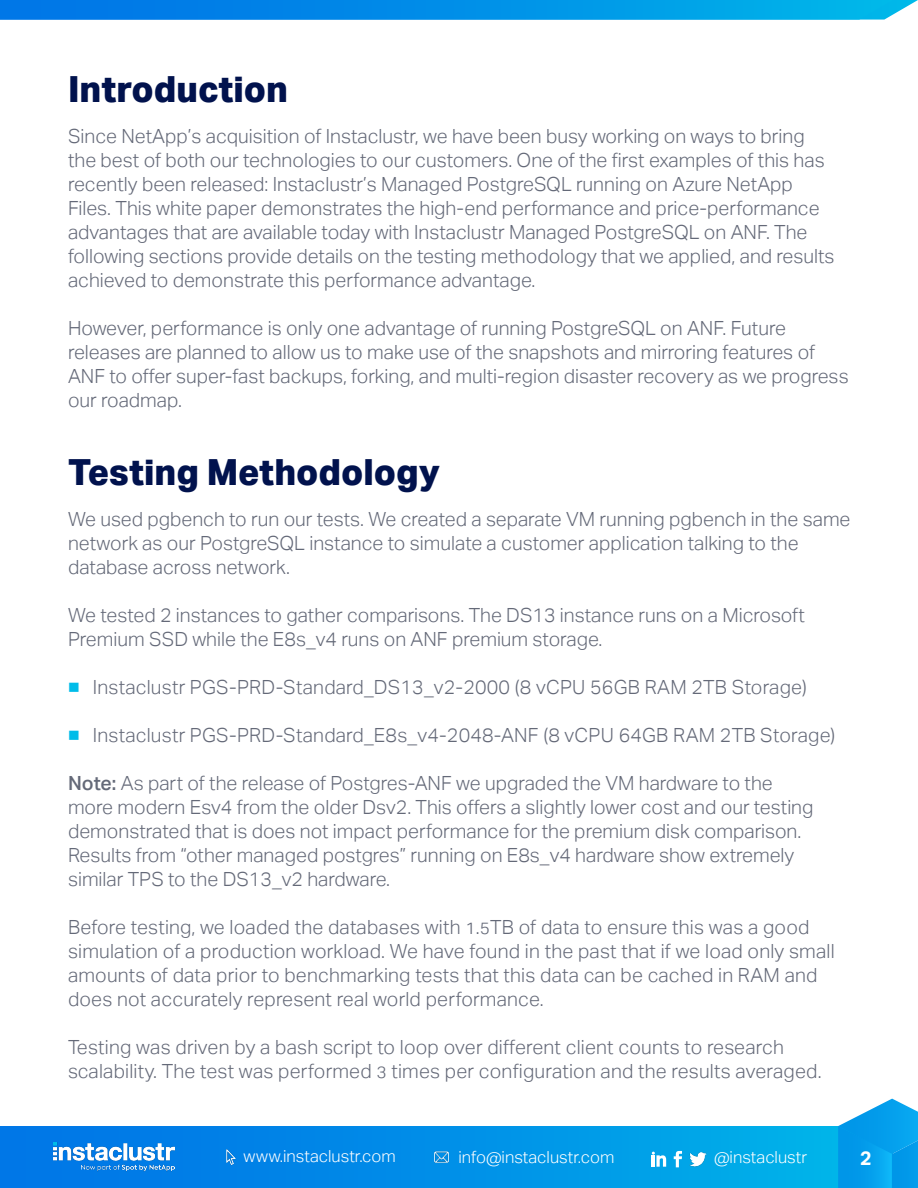
<style>
.page{position:relative;width:918px;height:1188px;background:#fff}
.page>*{position:absolute;margin:0;border:0;box-sizing:border-box;transform-origin:0 0}
.t1{font:800 36px "Aktiv Grotesk";color:#01124d}
.t2{font:300 19.5px/24px "Aktiv Grotesk";color:#646978}
.t3{font:700 19.5px "Aktiv Grotesk";color:#fff}
.t4{font:300 16.65px "Aktiv Grotesk";color:#fff}
.s1{color:#00bce9}
.s2{font-weight:500}
</style>
<div class="page">
<div style="left:0;top:1127px;width:892px;height:61px;background:linear-gradient(to right,#0070e7,#00b4e9)"></div>
<img style="left:433px;top:1149px;width:17px;height:16px">
<img style="left:223px;top:1149px;width:16px;height:16px">
<img style="left:690px;top:1151px;width:16px;height:16px">
<svg style="left:674px;top:1151px;width:8px;height:16px"></svg>
<svg style="left:652px;top:1152px;width:14px;height:15px"></svg>
<svg style="left:838px;top:1099px;width:80px;height:89px;background:#22a9ee"></svg>
<img style="left:54px;top:1142px;width:120px;height:30px">
<svg style="left:0;top:0;width:918px;height:20px;background:#0794e8"></svg>
<h1 class="t1" style="left:68px;top:69px;width:221px">Introduction</h1>
<p class="t2" style="left:68px;top:125px;width:768px">Since NetApp’s acquisition of Instaclustr, we have been busy working on ways to bring the best of both our technologies to our customers. One of the first examples of this has recently been released: Instaclustr’s Managed PostgreSQL running on Azure NetApp Files. This white paper demonstrates the high-end performance and price-performance advantages that are available today with Instaclustr Managed PostgreSQL on ANF. The following sections provide details on the testing methodology that we applied, and results achieved to demonstrate this performance advantage.</p>
<p class="t2" style="left:68px;top:317px;width:782px">However, performance is only one advantage of running PostgreSQL on ANF. Future releases are planned to allow us to make use of the snapshots and mirroring features of ANF to offer super-fast backups, forking, and multi-region disaster recovery as we progress our roadmap.</p>
<h1 class="t1" style="left:68px;top:451px;width:373px">Testing Methodology</h1>
<p class="t2" style="left:68px;top:507px;width:784px">We used pgbench to run our tests. We created a separate VM running pgbench in the same network as our PostgreSQL instance to simulate a customer application talking to the database across network.</p>
<p class="t2" style="left:68px;top:603px;width:738px">We tested 2 instances to gather comparisons. The DS13 instance runs on a Microsoft<br>Premium SSD while the E8s_v4 runs on ANF premium storage.</p>
<p class="t2" style="left:68px;top:675px;width:740px"><span class="s1">■</span> Instaclustr PGS-PRD-Standard_DS13_v2-2000 (8 vCPU 56GB RAM 2TB Storage)</p>
<p class="t2" style="left:68px;top:723px;width:769px"><span class="s1">■</span> Instaclustr PGS-PRD-Standard_E8s_v4-2048-ANF (8 vCPU 64GB RAM 2TB Storage)</p>
<p class="t2" style="left:68px;top:771px;width:747px"><span class="s2">Note:</span> As part of the release of Postgres-ANF we upgraded the VM hardware to the more modern Esv4 from the older Dsv2. This offers a slightly lower cost and our testing demonstrated that is does not impact performance for the premium disk comparison.<br>Results from “other managed postgres” running on E8s_v4 hardware show extremely similar TPS to the DS13_v2 hardware.</p>
<p class="t2" style="left:68px;top:915px;width:768px">Before testing, we loaded the databases with 1.5TB of data to ensure this was a good simulation of a production workload. We have found in the past that if we load only small amounts of data prior to benchmarking tests that this data can be cached in RAM and does not accurately represent real world performance.</p>
<p class="t2" style="left:68px;top:1035px;width:755px">Testing was driven by a bash script to loop over different client counts to research scalability. The test was performed 3 times per configuration and the results averaged.</p>
<p class="t4" style="left:244px;top:1146px;width:154px">www.instaclustr.com</p>
<p class="t4" style="left:459px;top:1147px;width:157px">info@instaclustr.com</p>
<p class="t4" style="left:714px;top:1148px;width:95px">@instaclustr</p>
<p class="t3" style="left:860px;top:1147px;width:13px">2</p>
</div>
